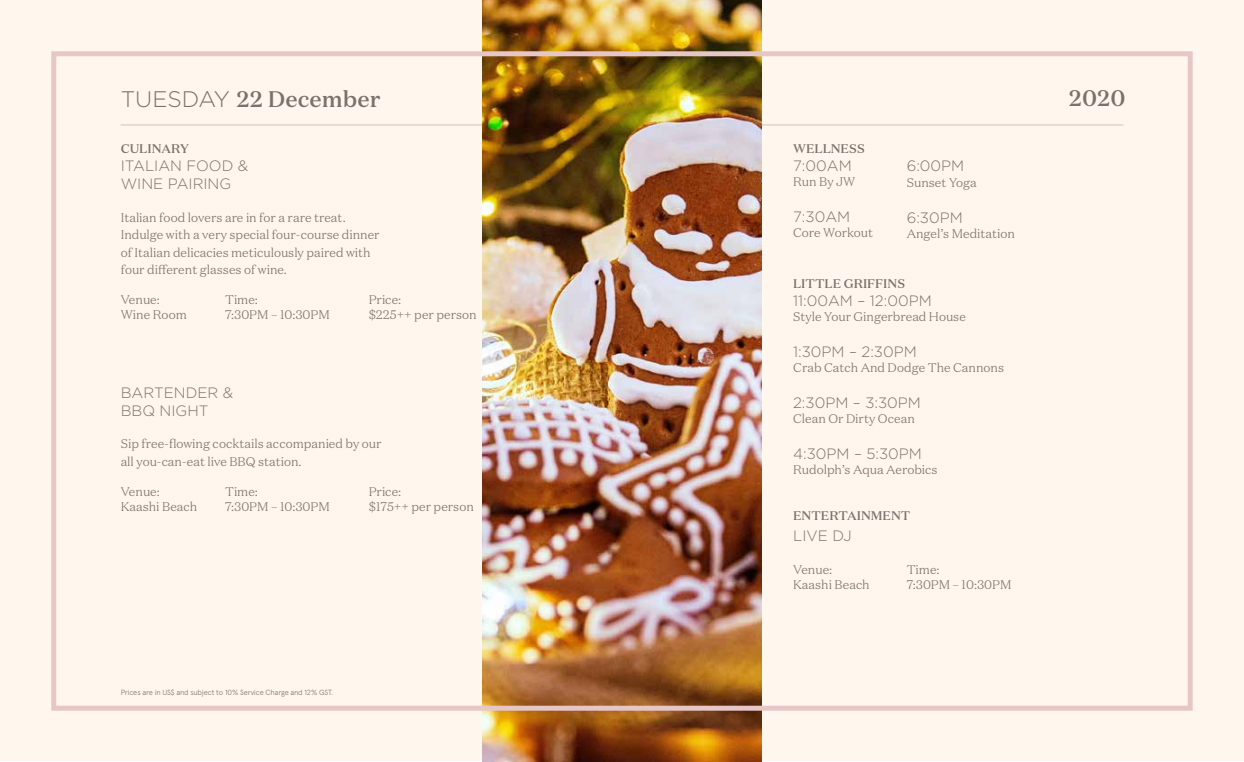
<style>
.page{position:relative;width:1244px;height:762px;background:#fff}
.page>*{position:absolute;margin:0;border:0;box-sizing:border-box;transform-origin:0 0}
.t1{font:500 22.5px "Domaine Text";color:#77736c}
.t2{font:300 15px/18px "Gotham";color:#77736c}
.t3{font:300 12.5px/15px "Domaine Text";color:#77736c}
.t4{font:500 12.5px "Domaine Text";color:#77736c}
.t5{font:300 7.5px "Apercu Pro";letter-spacing:-.025em;color:#77736c}
.s1{font-family:"Gotham";font-weight:300}
</style>
<div class="page">
<div style="left:0;top:1px;width:1243px;height:760px;background:#fff6ed"></div>
<hr style="left:121px;top:124px;width:1002px;height:2px;background:#e7c6c7">
<img style="left:482px;top:0;width:279px;height:762px">
<div style="left:51px;top:51px;width:1141px;height:660px;border:5px solid #e7c6c7"></div>
<h1 class="t1" style="left:121px;top:84px;width:261px"><span class="s1">TUESDAY</span> 22 December</h1>
<h1 class="t1" style="left:1068px;top:84px;width:58px">2020</h1>
<p class="t4" style="left:121px;top:141px;width:70px">CULINARY</p>
<p class="t2" style="left:121px;top:156px;width:129px">ITALIAN FOOD &amp;<br>WINE PAIRING</p>
<p class="t3" style="left:121px;top:208px;width:260px;line-height:17.5px">Italian food lovers are in for a rare treat.<br>Indulge with a very special four-course dinner of Italian delicacies meticulously paired with four different glasses of wine.</p>
<p class="t3" style="left:121px;top:292px;width:68px">Venue:<br>Wine Room</p>
<p class="t4" style="left:793px;top:141px;width:73px">WELLNESS</p>
<p class="t2" style="left:793px;top:156px;width:60px">7:00AM</p>
<p class="t3" style="left:793px;top:174px;width:64px">Run By JW</p>
<p class="t2" style="left:793px;top:207px;width:59px">7:30AM</p>
<p class="t3" style="left:793px;top:225px;width:82px">Core Workout</p>
<p class="t2" style="left:906px;top:157px;width:59px">6:00PM</p>
<p class="t3" style="left:906px;top:174px;width:72px">Sunset Yoga</p>
<p class="t2" style="left:906px;top:208px;width:58px">6:30PM</p>
<p class="t3" style="left:906px;top:225px;width:110px">Angel’s Meditation</p>
<p class="t4" style="left:793px;top:276px;width:114px">LITTLE GRIFFINS</p>
<p class="t2" style="left:793px;top:291px;width:140px">11:00AM – 12:00PM</p>
<p class="t3" style="left:793px;top:309px;width:174px">Style Your Gingerbread House</p>
<p class="t2" style="left:793px;top:342px;width:125px">1:30PM – 2:30PM</p>
<p class="t3" style="left:793px;top:360px;width:212px">Crab Catch And Dodge The Cannons</p>
<p class="t2" style="left:793px;top:393px;width:129px">2:30PM – 3:30PM</p>
<p class="t3" style="left:793px;top:411px;width:123px">Clean Or Dirty Ocean</p>
<p class="t2" style="left:793px;top:444px;width:130px">4:30PM – 5:30PM</p>
<p class="t3" style="left:793px;top:462px;width:146px">Rudolph’s Aqua Aerobics</p>
<p class="t3" style="left:225px;top:292px;width:106px">Time:<br>7:30PM – 10:30PM</p>
<p class="t3" style="left:369px;top:292px;width:109px">Price:<br>$225++ per person</p>
<p class="t2" style="left:121px;top:383px;width:114px">BARTENDER &amp;<br>BBQ NIGHT</p>
<p class="t3" style="left:121px;top:435px;width:262px;line-height:17.5px">Sip free-flowing cocktails accompanied by our all you-can-eat live BBQ station.</p>
<p class="t3" style="left:121px;top:483px;width:78px">Venue:<br>Kaashi Beach</p>
<p class="t3" style="left:225px;top:484px;width:106px">Time:<br>7:30PM – 10:30PM</p>
<p class="t3" style="left:369px;top:484px;width:107px">Price:<br>$175++ per person</p>
<p class="t4" style="left:793px;top:507px;width:119px">ENTERTAINMENT</p>
<p class="t2" style="left:793px;top:526px;width:60px">LIVE DJ</p>
<p class="t3" style="left:793px;top:561px;width:78px">Venue:<br>Kaashi Beach</p>
<p class="t3" style="left:906px;top:562px;width:106px">Time:<br>7:30PM – 10:30PM</p>
<p class="t5" style="left:121px;top:686px;width:214px">Prices are in US$ and subject to 10% Service Charge and 12% GST.</p>
</div>
